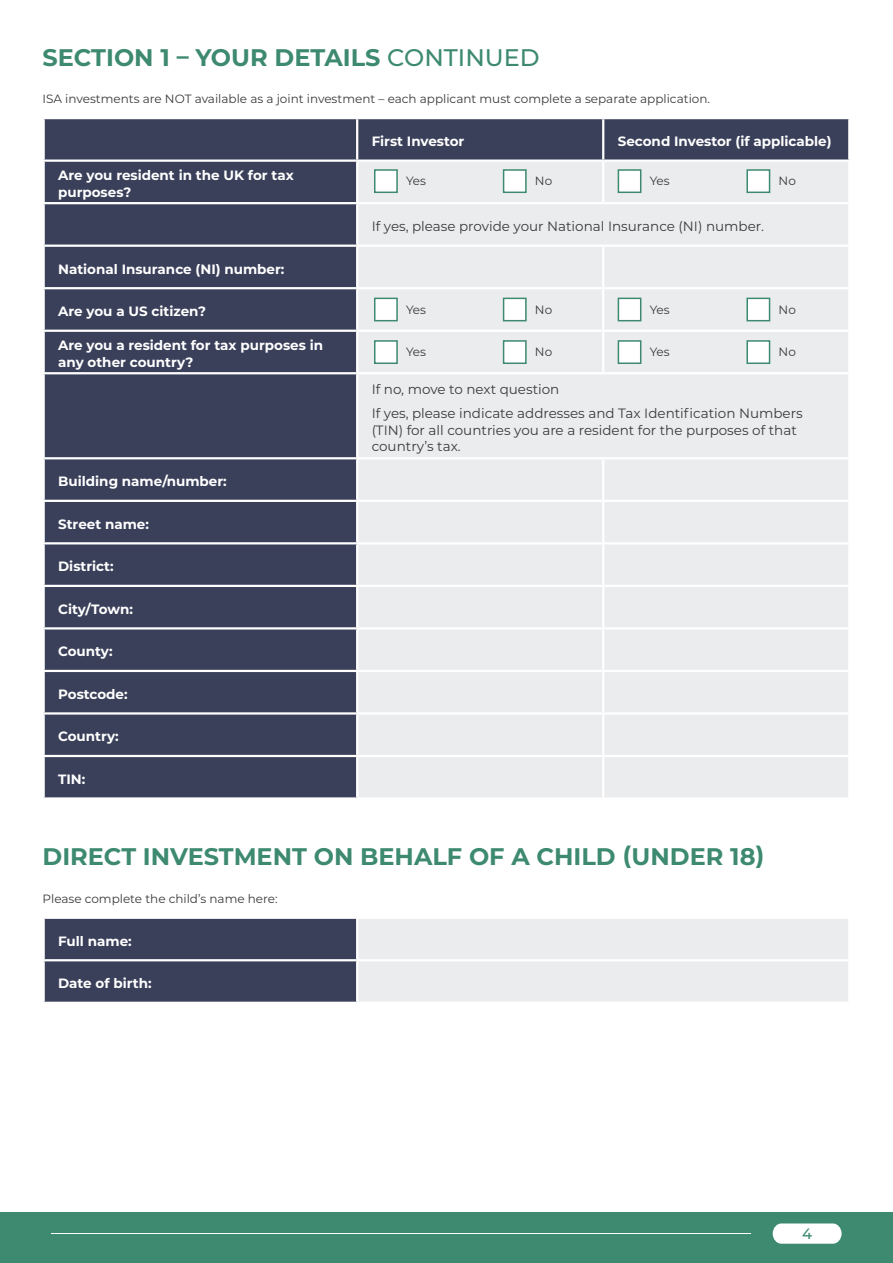
<style>
.page{position:relative;width:893px;height:1263px;background:#fff}
.page>*{position:absolute;margin:0;border:0;box-sizing:border-box;transform-origin:0 0}
.t1{font:700 24px "Montserrat";color:#3d8a70}
.t2{font:500 15px "Montserrat";color:#3d8a70}
.t3{font:700 13.5px/16.2px "Montserrat";color:#fff}
.t4{font:13.5px/24.8px "Montserrat";color:#3a3a3a}
.t5{font:12px "Montserrat";color:#3a3a3a}
.s1{font-weight:500}
</style>
<div class="page">
<div style="left:0;top:1212px;width:893px;height:51px;background:#3d8a70"></div>
<hr style="left:51px;top:1233px;width:700px;height:1px;background:#fff">
<svg style="left:773px;top:1223px;width:69px;height:21px"></svg>
<div style="left:45px;top:119px;width:311px;height:678px;background:#3a405a"></div>
<div style="left:358px;top:119px;width:490px;height:40px;background:#3a405a"></div>
<div style="left:358px;top:162px;width:490px;height:635px;background:#ebecee"></div>
<hr style="left:602px;top:119px;width:2px;height:40px;background:#fff">
<hr style="left:43px;top:159px;width:314px;height:3px;background:#fff">
<hr style="left:602px;top:162px;width:2px;height:40px;background:#fff">
<hr style="left:43px;top:202px;width:314px;height:2px;background:#fff">
<hr style="left:357px;top:202px;width:246px;height:2px;background:#fff">
<hr style="left:603px;top:202px;width:247px;height:2px;background:#fff">
<hr style="left:43px;top:245px;width:314px;height:2px;background:#fff">
<hr style="left:357px;top:245px;width:246px;height:2px;background:#fff">
<hr style="left:603px;top:245px;width:247px;height:2px;background:#fff">
<hr style="left:602px;top:247px;width:2px;height:40px;background:#fff">
<hr style="left:43px;top:287px;width:314px;height:2px;background:#fff">
<hr style="left:357px;top:287px;width:246px;height:2px;background:#fff">
<hr style="left:603px;top:287px;width:247px;height:2px;background:#fff">
<hr style="left:602px;top:289px;width:2px;height:41px;background:#fff">
<hr style="left:43px;top:330px;width:314px;height:2px;background:#fff">
<hr style="left:357px;top:330px;width:246px;height:2px;background:#fff">
<hr style="left:603px;top:330px;width:247px;height:2px;background:#fff">
<hr style="left:602px;top:332px;width:2px;height:40px;background:#fff">
<hr style="left:43px;top:372px;width:314px;height:2px;background:#fff">
<hr style="left:357px;top:372px;width:246px;height:2px;background:#fff">
<hr style="left:603px;top:372px;width:247px;height:2px;background:#fff">
<hr style="left:43px;top:457px;width:314px;height:2px;background:#fff">
<hr style="left:357px;top:457px;width:246px;height:2px;background:#fff">
<hr style="left:603px;top:457px;width:247px;height:2px;background:#fff">
<hr style="left:602px;top:459px;width:2px;height:41px;background:#fff">
<hr style="left:43px;top:500px;width:314px;height:2px;background:#fff">
<hr style="left:357px;top:500px;width:246px;height:2px;background:#fff">
<hr style="left:603px;top:500px;width:247px;height:2px;background:#fff">
<hr style="left:602px;top:502px;width:2px;height:40px;background:#fff">
<hr style="left:43px;top:542px;width:314px;height:2px;background:#fff">
<hr style="left:357px;top:542px;width:246px;height:2px;background:#fff">
<hr style="left:603px;top:542px;width:247px;height:2px;background:#fff">
<hr style="left:602px;top:544px;width:2px;height:41px;background:#fff">
<hr style="left:43px;top:585px;width:314px;height:2px;background:#fff">
<hr style="left:357px;top:585px;width:246px;height:2px;background:#fff">
<hr style="left:603px;top:585px;width:247px;height:2px;background:#fff">
<hr style="left:602px;top:587px;width:2px;height:40px;background:#fff">
<hr style="left:43px;top:627px;width:314px;height:2px;background:#fff">
<hr style="left:357px;top:627px;width:246px;height:2px;background:#fff">
<hr style="left:603px;top:627px;width:247px;height:2px;background:#fff">
<hr style="left:602px;top:629px;width:2px;height:41px;background:#fff">
<hr style="left:43px;top:670px;width:314px;height:2px;background:#fff">
<hr style="left:357px;top:670px;width:246px;height:2px;background:#fff">
<hr style="left:603px;top:670px;width:247px;height:2px;background:#fff">
<hr style="left:602px;top:672px;width:2px;height:40px;background:#fff">
<hr style="left:43px;top:712px;width:314px;height:2px;background:#fff">
<hr style="left:357px;top:712px;width:246px;height:2px;background:#fff">
<hr style="left:603px;top:712px;width:247px;height:2px;background:#fff">
<hr style="left:602px;top:714px;width:2px;height:41px;background:#fff">
<hr style="left:43px;top:755px;width:314px;height:2px;background:#fff">
<hr style="left:357px;top:755px;width:246px;height:2px;background:#fff">
<hr style="left:603px;top:755px;width:247px;height:2px;background:#fff">
<hr style="left:602px;top:757px;width:2px;height:40px;background:#fff">
<div style="left:374px;top:169px;width:24px;height:24px;background:#fff;border:2px solid #3d8a70"></div>
<div style="left:374px;top:298px;width:24px;height:23px;background:#fff;border:2px solid #3d8a70"></div>
<div style="left:374px;top:340px;width:24px;height:24px;background:#fff;border:2px solid #3d8a70"></div>
<div style="left:618px;top:169px;width:23px;height:24px;background:#fff;border:2px solid #3d8a70"></div>
<div style="left:618px;top:298px;width:23px;height:23px;background:#fff;border:2px solid #3d8a70"></div>
<div style="left:618px;top:340px;width:23px;height:24px;background:#fff;border:2px solid #3d8a70"></div>
<div style="left:503px;top:169px;width:24px;height:24px;background:#fff;border:2px solid #3d8a70"></div>
<div style="left:503px;top:298px;width:24px;height:23px;background:#fff;border:2px solid #3d8a70"></div>
<div style="left:503px;top:340px;width:24px;height:24px;background:#fff;border:2px solid #3d8a70"></div>
<div style="left:746px;top:169px;width:24px;height:24px;background:#fff;border:2px solid #3d8a70"></div>
<div style="left:746px;top:298px;width:24px;height:23px;background:#fff;border:2px solid #3d8a70"></div>
<div style="left:746px;top:340px;width:24px;height:24px;background:#fff;border:2px solid #3d8a70"></div>
<svg style="left:45px;top:919px;width:803px;height:83px;background:#a7a9b5"></svg>
<hr style="left:356px;top:919px;width:2px;height:40px;background:#fff">
<hr style="left:43px;top:959px;width:314px;height:2px;background:#fff">
<hr style="left:357px;top:959px;width:493px;height:2px;background:#fff">
<hr style="left:356px;top:961px;width:2px;height:41px;background:#fff">
<h1 class="t1" style="left:43px;top:40px;width:499px">SECTION 1 – YOUR DETAILS <span class="s1">CONTINUED</span></h1>
<p class="t5" style="left:43px;top:91px;width:669px">ISA investments are NOT available as a joint investment – each applicant must complete a separate application.</p>
<p class="t3" style="left:58px;top:167px;width:237px">Are you resident in the UK for tax purposes?</p>
<p class="t3" style="left:58px;top:260px;width:228px">National Insurance (NI) number:</p>
<p class="t3" style="left:58px;top:302px;width:149px">Are you a US citizen?</p>
<p class="t3" style="left:58px;top:337px;width:266px">Are you a resident for tax purposes in any other country?</p>
<p class="t3" style="left:58px;top:472px;width:170px">Building name/number:</p>
<p class="t3" style="left:58px;top:515px;width:92px">Street name:</p>
<p class="t3" style="left:58px;top:558px;width:57px">District:</p>
<p class="t3" style="left:58px;top:600px;width:76px">City/Town:</p>
<p class="t3" style="left:58px;top:643px;width:56px">County:</p>
<p class="t3" style="left:58px;top:685px;width:71px">Postcode:</p>
<p class="t3" style="left:58px;top:728px;width:62px">Country:</p>
<p class="t3" style="left:58px;top:770px;width:29px">TIN:</p>
<p class="t3" style="left:372px;top:132px;width:94px">First Investor</p>
<p class="t3" style="left:618px;top:132px;width:215px">Second Investor (if applicable)</p>
<p class="t5" style="left:406px;top:173px;width:22px">Yes</p>
<p class="t5" style="left:535px;top:173px;width:19px">No</p>
<p class="t5" style="left:650px;top:173px;width:22px">Yes</p>
<p class="t5" style="left:779px;top:173px;width:19px">No</p>
<p class="t4" style="left:372px;top:213px;width:394px">If yes, please provide your National Insurance (NI) number.</p>
<p class="t5" style="left:406px;top:301px;width:22px">Yes</p>
<p class="t5" style="left:406px;top:344px;width:22px">Yes</p>
<p class="t5" style="left:535px;top:301px;width:19px">No</p>
<p class="t5" style="left:535px;top:344px;width:19px">No</p>
<p class="t5" style="left:650px;top:301px;width:22px">Yes</p>
<p class="t5" style="left:650px;top:344px;width:22px">Yes</p>
<p class="t5" style="left:779px;top:301px;width:19px">No</p>
<p class="t5" style="left:779px;top:344px;width:19px">No</p>
<p class="t4" style="left:372px;top:376px;width:432px">If no, move to next question<br>If yes, please indicate addresses and Tax Identification Numbers</p>
<p class="t4" style="left:372px;top:421px;width:427px;line-height:16.2px">(TIN) for all countries you are a resident for the purposes of that country’s tax.</p>
<h1 class="t1" style="left:43px;top:839px;width:724px">DIRECT INVESTMENT ON BEHALF OF A CHILD (UNDER 18)</h1>
<p class="t5" style="left:43px;top:890px;width:237px">Please complete the child’s name here:</p>
<p class="t3" style="left:58px;top:932px;width:75px">Full name:</p>
<p class="t3" style="left:58px;top:974px;width:95px">Date of birth:</p>
<p class="t2" style="left:802px;top:1223px;width:12px">4</p>
</div>
